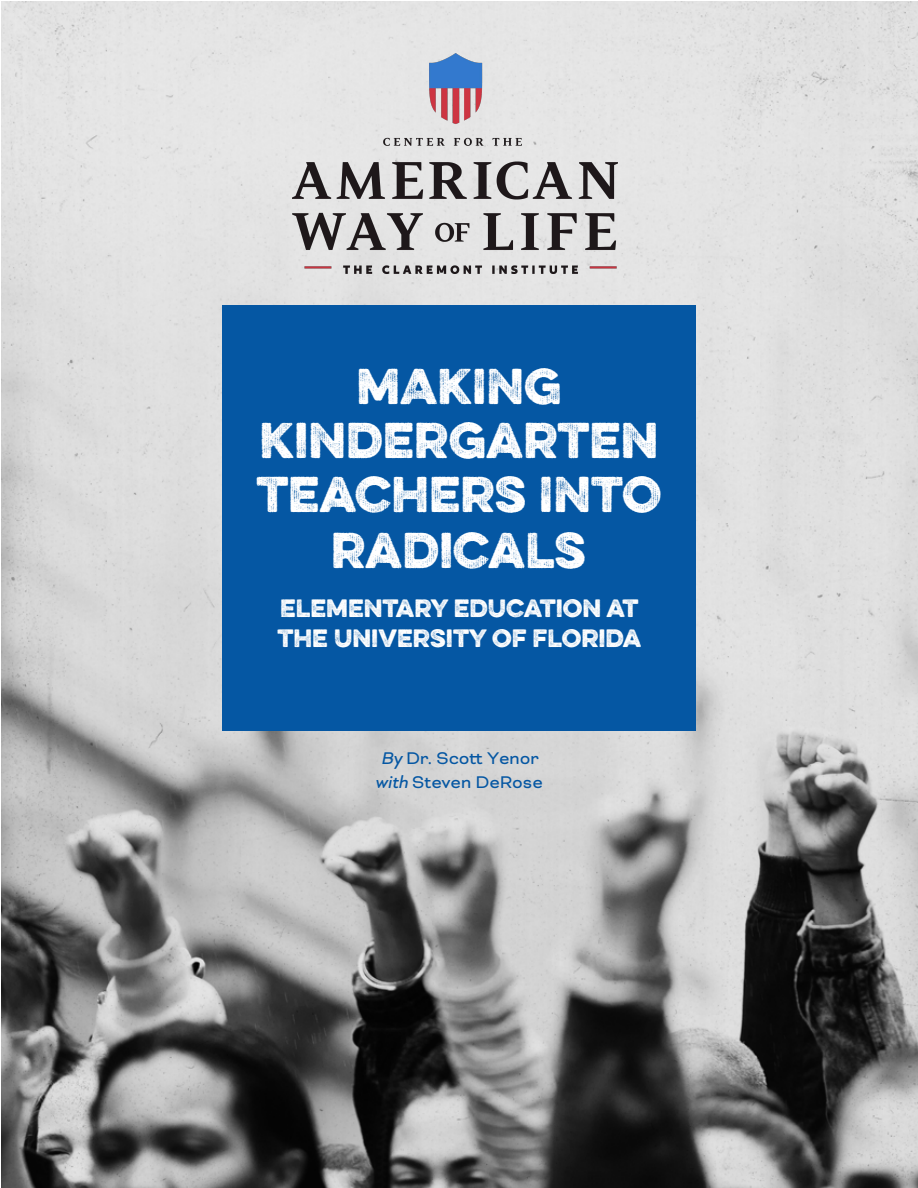
<style>
.page{position:relative;width:918px;height:1188px;background:#fff}
.page>*{position:absolute;margin:0;border:0;box-sizing:border-box;transform-origin:0 0}
.t1{font:45px/54.4px "Eveleth";color:#fff;text-align:center}
.t2{font:22.5px/30px "Eveleth";color:#fff}
.t3{font:19.5px/23.2px "Bicyclette";color:#0557a3}
.s1{font-style:italic}
</style>
<div class="page">
<img style="left:1px;top:1px;width:917px;height:1187px">
<div style="left:222px;top:306px;width:474px;height:425px;background:#0557a3"></div>
<img style="left:293px;top:54px;width:325px;height:219px">
<h1 class="t1" style="left:256px;top:358px;width:407px">MAKING<br>KINDERGARTEN<br>TEACHERS INTO<br>RADICALS</h1>
<p class="t2" style="left:277px;top:593px;width:365px">ELEMENTARY EDUCATION AT<br>THE UNIVERSITY OF FLORIDA</p>
<p class="t3" style="left:375px;top:747px;width:170px"><span class="s1">By</span> Dr. Scott Yenor <span class="s1">with</span> Steven DeRose</p>
</div>
